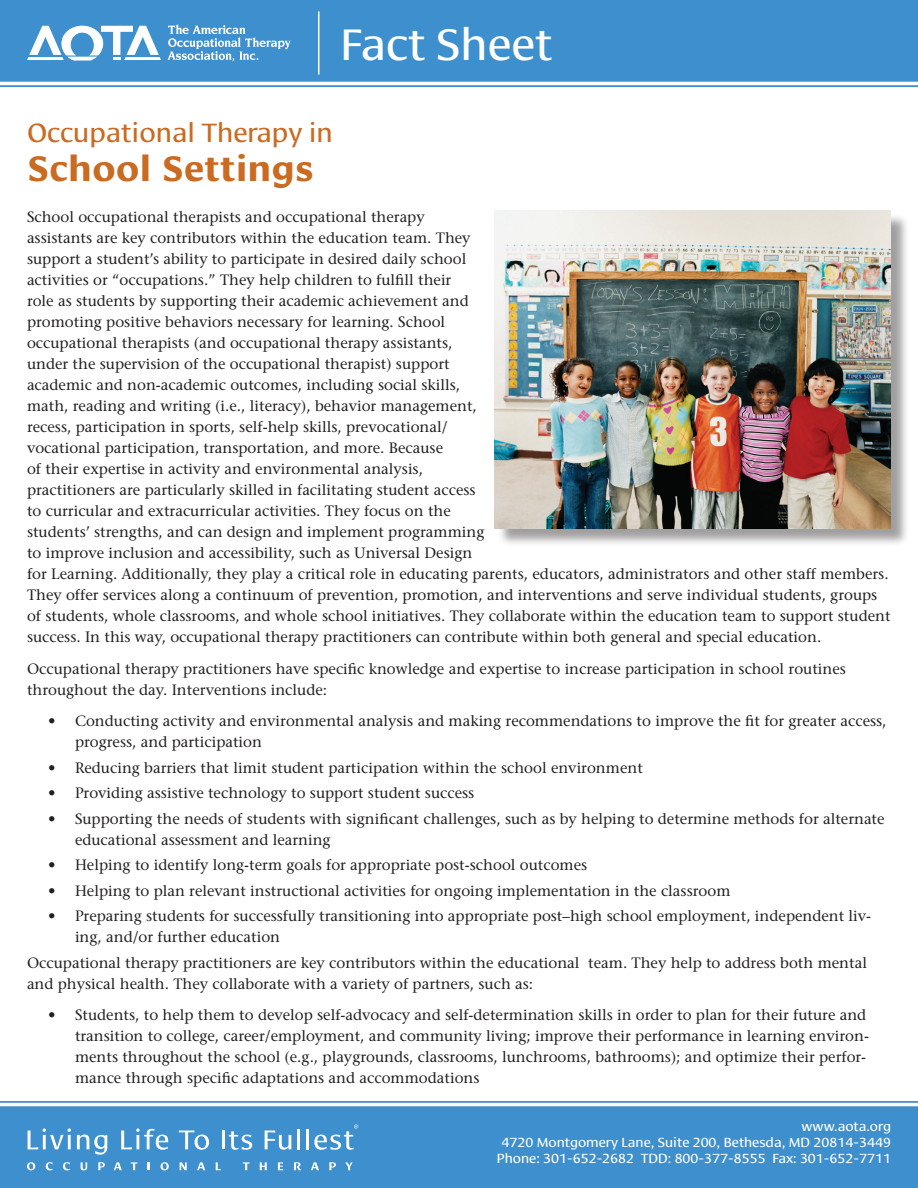
<style>
.page{position:relative;width:918px;height:1188px;background:#fff}
.page>*{position:absolute;margin:0;border:0;box-sizing:border-box;transform-origin:0 0}
.t1{font:45px "Cora";color:#fff}
.t2{font:700 36px "Cora";color:#ca6b21}
.Title_kicker{font:27px "Cora";color:#ca6b21}
.t3{font:15px/21px "Stone Serif";color:#231f20}
.t4{font:13.5px "Cora";color:#fff}
</style>
<div class="page">
<svg style="left:0;top:85px;width:918px;height:2px;background:#529cd2"></svg>
<div style="left:0;top:0;width:918px;height:82px;background:#3d90cd"></div>
<svg style="left:167px;top:24px;width:124px;height:38px;background:#65a6d7"></svg>
<svg style="left:27px;top:26px;width:134px;height:35px"></svg>
<svg style="left:0;top:1101px;width:918px;height:2px;background:#529cd2"></svg>
<div style="left:0;top:1106px;width:918px;height:82px;background:#3d90cd"></div>
<hr style="left:318px;top:11px;width:2px;height:63px;background:#fff">
<svg style="left:28px;top:1128px;width:43px;height:21px"></svg>
<svg style="left:77px;top:1135px;width:30px;height:20px"></svg>
<svg style="left:121px;top:1128px;width:47px;height:22px"></svg>
<svg style="left:179px;top:1131px;width:30px;height:19px"></svg>
<hr style="left:222px;top:1131px;width:3px;height:18px;background:#fff">
<svg style="left:229px;top:1131px;width:23px;height:19px"></svg>
<svg style="left:265px;top:1131px;width:26px;height:19px"></svg>
<hr style="left:297px;top:1129px;width:3px;height:20px;background:#fff">
<hr style="left:307px;top:1129px;width:2px;height:20px;background:#fff">
<svg style="left:27px;top:1162px;width:8px;height:8px"></svg>
<svg style="left:46px;top:1162px;width:7px;height:8px"></svg>
<svg style="left:63px;top:1162px;width:7px;height:8px"></svg>
<svg style="left:81px;top:1162px;width:6px;height:8px"></svg>
<svg style="left:98px;top:1162px;width:7px;height:8px"></svg>
<svg style="left:114px;top:1162px;width:8px;height:8px"></svg>
<svg style="left:131px;top:1162px;width:7px;height:8px"></svg>
<svg style="left:148px;top:1162px;width:2px;height:8px"></svg>
<svg style="left:161px;top:1162px;width:8px;height:8px"></svg>
<svg style="left:180px;top:1162px;width:7px;height:8px"></svg>
<svg style="left:197px;top:1162px;width:8px;height:8px"></svg>
<svg style="left:216px;top:1162px;width:5px;height:8px"></svg>
<svg style="left:243px;top:1162px;width:7px;height:8px"></svg>
<svg style="left:260px;top:1162px;width:7px;height:8px"></svg>
<svg style="left:278px;top:1162px;width:5px;height:8px"></svg>
<svg style="left:294px;top:1162px;width:7px;height:8px"></svg>
<svg style="left:311px;top:1162px;width:8px;height:8px"></svg>
<svg style="left:329px;top:1162px;width:7px;height:8px"></svg>
<svg style="left:345px;top:1162px;width:8px;height:8px"></svg>
<svg style="left:314px;top:1125px;width:44px;height:25px"></svg>
<div style="left:497px;top:213px;width:413px;height:334px;background:#231f20;opacity:.43"></div>
<img style="left:495px;top:211px;width:396px;height:317px">
<p class="t1" style="left:341px;top:18px;width:213px">Fact Sheet</p>
<p class="Title_kicker" style="left:27px;top:117px;width:307px">Occupational Therapy in</p>
<p class="t2" style="left:27px;top:147px;width:289px">School Settings</p>
<p class="t3" style="left:27px;top:206px;width:865px">School occupational therapists and occupational therapy<br>assistants are key contributors within the education team. They<br>support a student’s ability to participate in desired daily school<br>activities or “occupations.” They help children to fulfill their<br>role as students by supporting their academic achievement and<br>promoting positive behaviors necessary for learning. School<br>occupational therapists (and occupational therapy assistants,<br>under the supervision of the occupational therapist) support<br>academic and non-academic outcomes, including social skills,<br>math, reading and writing (i.e., literacy), behavior management,<br>recess, participation in sports, self-help skills, prevocational/<br>vocational participation, transportation, and more. Because<br>of their expertise in activity and environmental analysis,<br>practitioners are particularly skilled in facilitating student access<br>to curricular and extracurricular activities. They focus on the<br>students’ strengths, and can design and implement programming<br>to improve inclusion and accessibility, such as Universal Design<br>for Learning. Additionally, they play a critical role in educating parents, educators, administrators and other staff members.<br>They offer services along a continuum of prevention, promotion, and interventions and serve individual students, groups of students, whole classrooms, and whole school initiatives. They collaborate within the education team to support student success. In this way, occupational therapy practitioners can contribute within both general and special education.</p>
<p class="t3" style="left:27px;top:658px;width:820px">Occupational therapy practitioners have specific knowledge and expertise to increase participation in school routines throughout the day. Interventions include:</p>
<p class="t3" style="left:75px;top:710px;width:813px;text-indent:-27px">• Conducting activity and environmental analysis and making recommendations to improve the fit for greater access, progress, and participation</p>
<p class="t3" style="left:48px;top:757px;width:596px">• Reducing barriers that limit student participation within the school environment</p>
<p class="t3" style="left:48px;top:782px;width:428px">• Providing assistive technology to support student success</p>
<p class="t3" style="left:75px;top:808px;width:811px;text-indent:-27px">• Supporting the needs of students with significant challenges, such as by helping to determine methods for alternate educational assessment and learning</p>
<p class="t3" style="left:48px;top:854px;width:541px">• Helping to identify long-term goals for appropriate post-school outcomes</p>
<p class="t3" style="left:48px;top:880px;width:684px">• Helping to plan relevant instructional activities for ongoing implementation in the classroom</p>
<p class="t3" style="left:75px;top:905px;width:798px;text-indent:-27px">• Preparing students for successfully transitioning into appropriate post–high school employment, independent liv&shy;ing, and/or further education</p>
<p class="t3" style="left:27px;top:952px;width:842px">Occupational therapy practitioners are key contributors within the educational team. They help to address both mental and physical health. They collaborate with a variety of partners, such as:</p>
<p class="t3" style="left:75px;top:1004px;width:796px;text-indent:-27px">• Students, to help them to develop self-advocacy and self-determination skills in order to plan for their future and transition to college, career/employment, and community living; improve their performance in learning environ&shy;ments throughout the school (e.g., playgrounds, classrooms, lunchrooms, bathrooms); and optimize their perfor&shy;mance through specific adaptations and accommodations</p>
<p class="t4" style="left:802px;top:1118px;width:91px">www.aota.org</p>
<p class="t4" style="left:501px;top:1134px;width:391px">4720 Montgomery Lane, Suite 200, Bethesda, MD 20814-3449</p>
<p class="t4" style="left:497px;top:1151px;width:396px">Phone: 301-652-2682 TDD: 800-377-8555 Fax: 301-652-7711</p>
</div>
